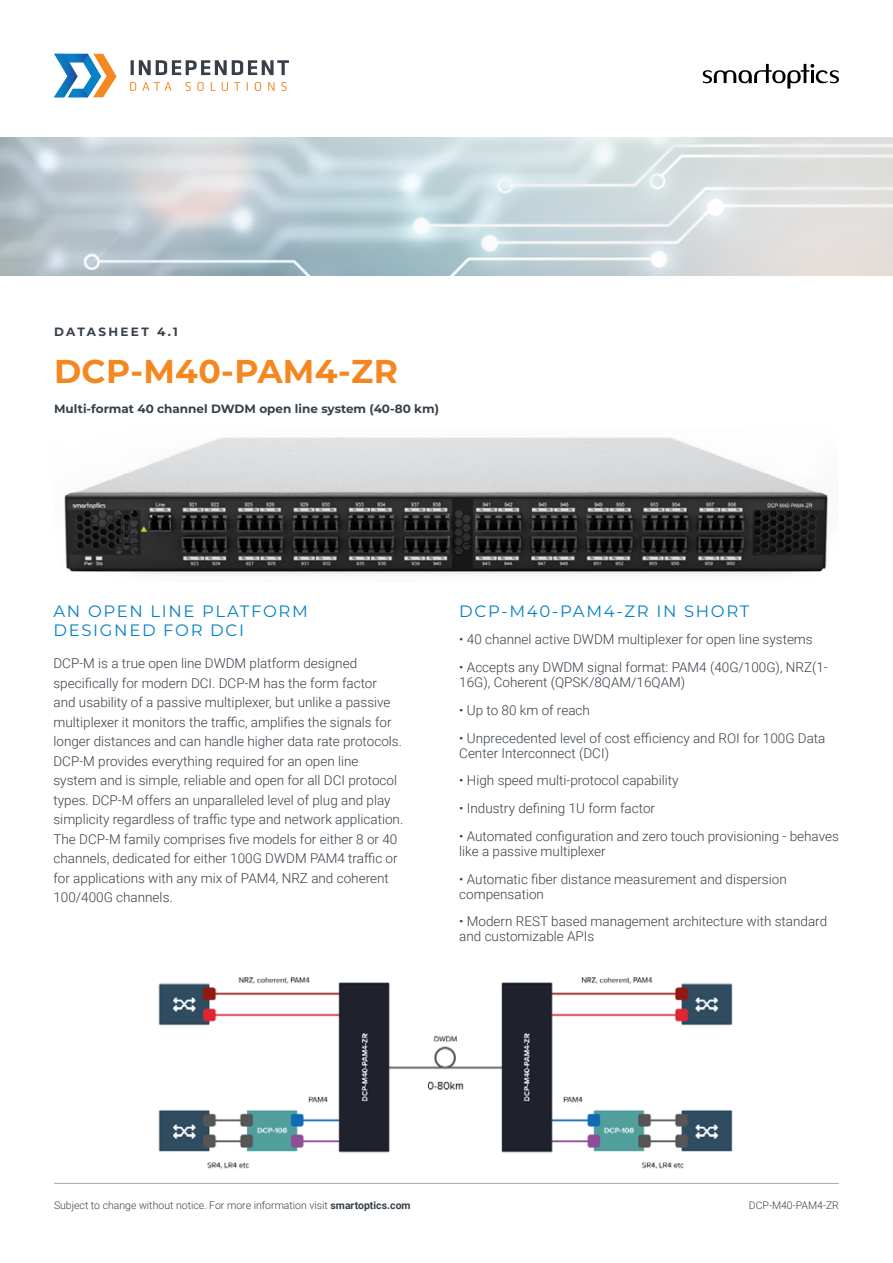
<style>
.page{position:relative;width:893px;height:1263px;background:#fff}
.page>*{position:absolute;margin:0;border:0;box-sizing:border-box;transform-origin:0 0}
.t1{font:700 33px "Montserrat";letter-spacing:.01em;color:#f58720}
.t2{font:16.5px/19.5px "Montserrat";letter-spacing:.1em;color:#0580c4}
.t3{font:300 13.5px/19.5px "Roboto";color:#364048}
.t4{font:700 12px "Montserrat";color:#364048}
.t5{font:700 12px "Montserrat";letter-spacing:.2em;color:#364048}
.t6{font:300 10.5px "Roboto";color:#364048}
.s1{font-weight:700}
</style>
<div class="page">
<hr style="left:54px;top:1183px;width:785px;height:1px;background:#a7a9ac">
<svg style="left:131px;top:60px;width:158px;height:15px"></svg>
<svg style="left:130px;top:82px;width:6px;height:9px"></svg>
<svg style="left:142px;top:82px;width:30px;height:9px"></svg>
<svg style="left:186px;top:82px;width:5px;height:9px"></svg>
<svg style="left:197px;top:82px;width:7px;height:9px"></svg>
<svg style="left:211px;top:82px;width:5px;height:9px"></svg>
<svg style="left:222px;top:82px;width:6px;height:9px"></svg>
<svg style="left:234px;top:82px;width:6px;height:9px"></svg>
<svg style="left:255px;top:82px;width:6px;height:9px"></svg>
<svg style="left:268px;top:82px;width:7px;height:9px"></svg>
<svg style="left:281px;top:82px;width:6px;height:9px"></svg>
<svg style="left:54px;top:54px;width:63px;height:43px"></svg>
<img style="left:0;top:137px;width:893px;height:138px">
<svg style="left:703px;top:64px;width:136px;height:25px"></svg>
<img style="left:64px;top:437px;width:764px;height:138px">
<img style="left:158px;top:977px;width:575px;height:192px">
<p class="t5" style="left:54px;top:323px;width:125px">DATASHEET 4.1</p>
<h1 class="t1" style="left:54px;top:347px;width:345px">DCP-M40-PAM4-ZR</h1>
<p class="t4" style="left:54px;top:400px;width:386px">Multi-format 40 channel DWDM open line system (40-80 km)</p>
<p class="t2" style="left:53px;top:600px;width:256px">AN OPEN LINE PLATFORM<br>DESIGNED FOR DCI</p>
<p class="t3" style="left:53px;top:653px;width:351px">DCP-M is a true open line DWDM platform designed specifically for modern DCI. DCP-M has the form factor<br>and usability of a passive multiplexer, but unlike a passive multiplexer it monitors the traffic, amplifies the signals for longer distances and can handle higher data rate protocols.<br>DCP-M provides everything required for an open line system and is simple, reliable and open for all DCI protocol types. DCP-M offers an unparalleled level of plug and play simplicity regardless of traffic type and network application.<br>The DCP-M family comprises five models for either 8 or 40 channels, dedicated for either 100G DWDM PAM4 traffic or for applications with any mix of PAM4, NRZ and coherent 100/400G channels.</p>
<p class="t2" style="left:459px;top:600px;width:292px">DCP-M40-PAM4-ZR IN SHORT</p>
<p class="t3" style="left:459px;top:629px;width:355px">• 40 channel active DWDM multiplexer for open line systems</p>
<p class="t3" style="left:459px;top:659px;width:370px;line-height:15px">• Accepts any DWDM signal format: PAM4 (40G/100G), NRZ(1-<br>16G), Coherent (QPSK/8QAM/16QAM)</p>
<p class="t3" style="left:459px;top:700px;width:132px">• Up to 80 km of reach</p>
<p class="t3" style="left:459px;top:730px;width:368px;line-height:15px">• Unprecedented level of cost efficiency and ROI for 100G Data<br>Center Interconnect (DCI)</p>
<p class="t3" style="left:459px;top:770px;width:221px">• High speed multi-protocol capability</p>
<p class="t3" style="left:459px;top:798px;width:197px">• Industry defining 1U form factor</p>
<p class="t3" style="left:459px;top:828px;width:381px;line-height:15px">• Automated configuration and zero touch provisioning - behaves like a passive multiplexer</p>
<p class="t3" style="left:459px;top:871px;width:329px;line-height:15px">• Automatic fiber distance measurement and dispersion compensation</p>
<p class="t3" style="left:459px;top:914px;width:369px;line-height:15px">• Modern REST based management architecture with standard and customizable APIs</p>
<p class="t6" style="left:54px;top:1198px;width:358px">Subject to change without notice. For more information visit <span class="s1">smartoptics.com</span></p>
<p class="t6" style="left:749px;top:1198px;width:92px">DCP-M40-PAM4-ZR</p>
</div>
